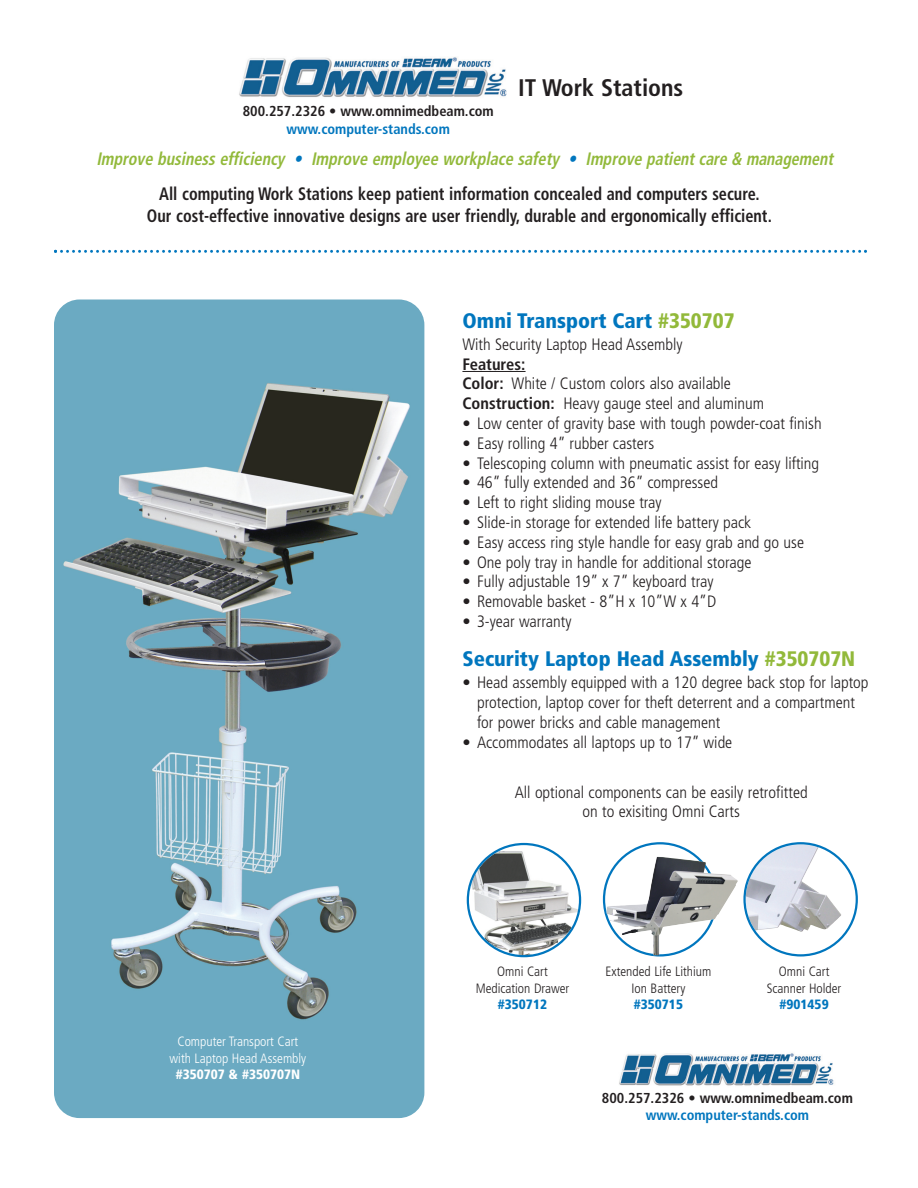
<style>
.page{position:relative;width:918px;height:1188px;background:#fff}
.page>*{position:absolute;margin:0;border:0;box-sizing:border-box;transform-origin:0 0}
.t1{font:700 condensed 24px "Frutiger";color:#231f20}
.t2{font:900 condensed 21px "Frutiger";color:#0076be}
.t3{font:italic 700 condensed 18px/35.2px "Frutiger";color:#92b93a;scale:.9 1}
.t4{font:700 condensed 18px "Frutiger";color:#231f20;scale:.9 1}
.t5{font:300 condensed 16.5px/19.8px "Frutiger";color:#231f20}
.t6{font:700 condensed 14.4px "Frutiger";color:#231f20}
.t7{font:700 condensed 14.4px "Frutiger";color:#0076be}
.t8{font:300 condensed 13.5px/16.2px "Frutiger";color:#231f20;text-align:center}
.t9{font:300 condensed 13.5px/16.2px "Frutiger";color:#fff;text-align:center}
.t10{font:900 condensed 13.5px "Frutiger";color:#0076be}
.t11{font:900 condensed 13.5px "Frutiger";color:#fff}
.s1{color:#0076be}
.s2{font-style:normal;color:#231f20}
.s3{color:#92b93a}
.s4{font-weight:700}
</style>
<div class="page">
<img style="left:619px;top:1053px;width:215px;height:33px">
<img style="left:54px;top:300px;width:370px;height:818px;border-radius:26px">
<hr style="left:462px;top:371px;width:64px;height:1px;background:#231f20">
<svg style="left:743px;top:842px;width:115px;height:115px"></svg>
<svg style="left:603px;top:842px;width:96px;height:115px"></svg>
<svg style="left:467px;top:843px;width:114px;height:114px"></svg>
<img style="left:606px;top:857px;width:132px;height:98px">
<svg style="left:54px;top:250px;width:813px;height:3px"></svg>
<img style="left:239px;top:57px;width:268px;height:40px">
<p class="t6" style="left:243px;top:106px;width:252px">800.257.2326 • www.omnimedbeam.com</p>
<p class="t7" style="left:287px;top:123px;width:165px">www.computer-stands.com</p>
<h1 class="t1" style="left:518px;top:78px;width:167px">IT Work Stations</h1>
<p class="t3" style="left:159px;top:143px;width:754px;text-indent:-63px">Improve business efficiency <span class="s1">•</span> Improve employee workplace safety <span class="s1">•</span> Improve patient care &amp; management<br><span class="s2">All computing Work Stations keep patient information concealed and computers secure.</span></p>
<p class="t4" style="left:147px;top:208px;width:696px">Our cost-effective innovative designs are user friendly, durable and ergonomically efficient.</p>
<p class="t2" style="left:462px;top:312px;width:274px">Omni Transport Cart <span class="s3">#350707</span></p>
<p class="t5" style="left:462px;top:336px;width:222px">With Security Laptop Head Assembly</p>
<p class="t5" style="left:462px;top:355px;width:303px"><span class="s4">Features:<br>Color:</span> White / Custom colors also available<br><span class="s4">Construction:</span> Heavy gauge steel and aluminum</p>
<p class="t5" style="left:462px;top:415px;width:361px">• Low center of gravity base with tough powder-coat finish</p>
<p class="t5" style="left:462px;top:435px;width:193px">• Easy rolling 4” rubber casters</p>
<p class="t5" style="left:462px;top:454px;width:358px">• Telescoping column with pneumatic assist for easy lifting</p>
<p class="t5" style="left:462px;top:474px;width:257px">• 46” fully extended and 36” compressed</p>
<p class="t5" style="left:462px;top:494px;width:201px">• Left to right sliding mouse tray</p>
<p class="t5" style="left:462px;top:514px;width:290px">• Slide-in storage for extended life battery pack</p>
<p class="t5" style="left:462px;top:534px;width:343px">• Easy access ring style handle for easy grab and go use</p>
<p class="t5" style="left:462px;top:553px;width:290px">• One poly tray in handle for additional storage</p>
<p class="t5" style="left:462px;top:573px;width:253px">• Fully adjustable 19” x 7” keyboard tray</p>
<p class="t5" style="left:462px;top:593px;width:255px">• Removable basket - 8”H x 10”W x 4”D</p>
<p class="t5" style="left:462px;top:613px;width:111px">• 3-year warranty</p>
<p class="t2" style="left:462px;top:651px;width:394px">Security Laptop Head Assembly <span class="s3">#350707N</span></p>
<p class="t5" style="left:477px;top:674px;width:393px;text-indent:-15px">• Head assembly equipped with a 120 degree back stop for laptop protection, laptop cover for theft deterrent and a compartment for power bricks and cable management</p>
<p class="t5" style="left:462px;top:733px;width:271px">• Accommodates all laptops up to 17” wide</p>
<p class="t5" style="left:515px;top:783px;width:294px;text-align:center">All optional components can be easily retrofitted on to exisiting Omni Carts</p>
<p class="t9" style="left:170px;top:1035px;width:138px">Computer Transport Cart with Laptop Head Assembly</p>
<p class="t11" style="left:176px;top:1069px;width:126px">#350707 &amp; #350707N</p>
<p class="t8" style="left:476px;top:965px;width:95px">Omni Cart<br>Medication Drawer</p>
<p class="t10" style="left:498px;top:999px;width:51px">#350712</p>
<p class="t8" style="left:606px;top:965px;width:107px">Extended Life Lithium<br>Ion Battery</p>
<p class="t10" style="left:634px;top:999px;width:51px">#350715</p>
<p class="t8" style="left:767px;top:965px;width:76px">Omni Cart<br>Scanner Holder</p>
<p class="t10" style="left:780px;top:999px;width:51px">#901459</p>
<p class="t6" style="left:602px;top:1092px;width:252px">800.257.2326 • www.omnimedbeam.com</p>
<p class="t7" style="left:646px;top:1110px;width:165px">www.computer-stands.com</p>
</div>
